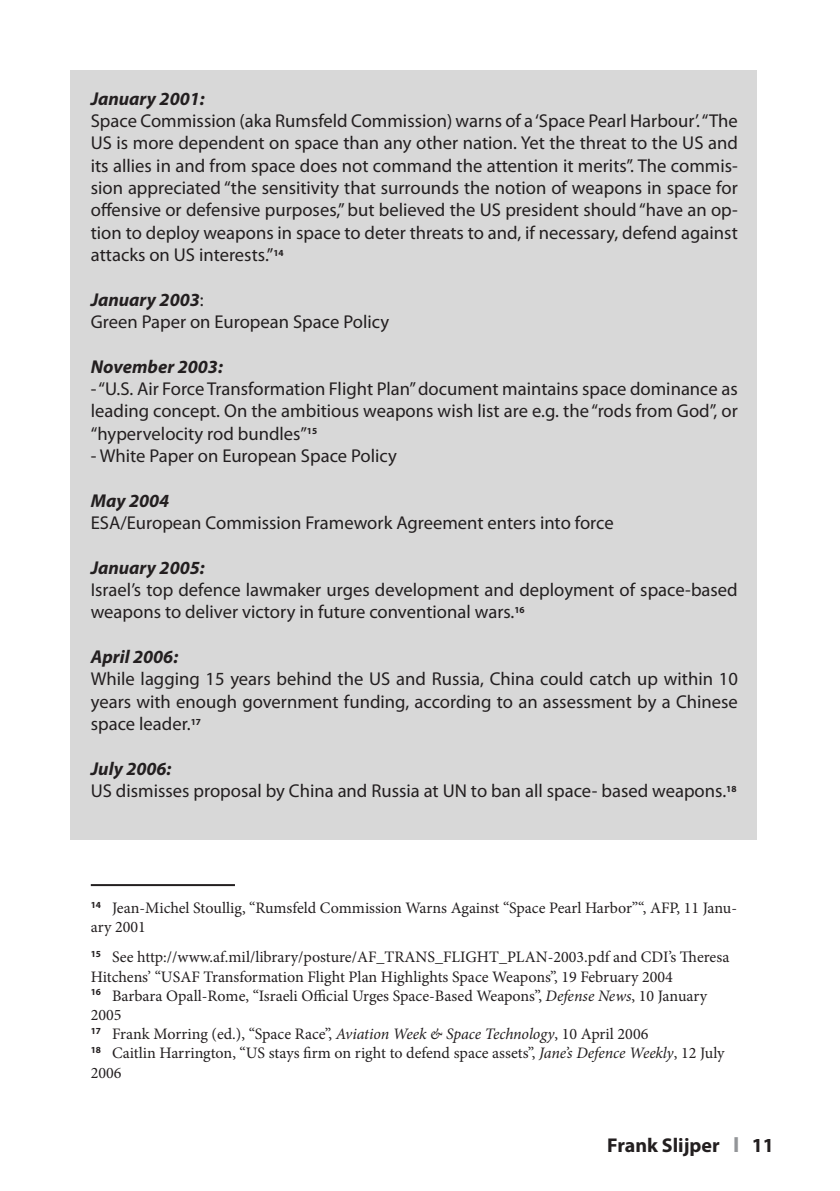
<style>
.page{position:relative;width:840px;height:1191px;background:#fff}
.page>*{position:absolute;margin:0;border:0;box-sizing:border-box;transform-origin:0 0}
.t1{font:700 20px "Myriad Pro";color:#231f20}
.t2{font:18.6px/22.4px "Myriad Pro";color:#231f20;text-align:justify}
.t3{font:italic 700 18.6px "Myriad Pro";color:#231f20}
.t4{font:16px/19.2px "Minion Pro";color:#231f20}
.s1{font-weight:700;font-style:italic}
.s2{font-style:italic}
.s3{font-size:22px;color:#939598}
</style>
<div class="page">
<div style="left:70px;top:70px;width:685px;height:769px;background:#d8d8d8"></div>
<hr style="left:91px;top:884px;width:144px;height:2px;background:#231f20">
<p class="t3" style="left:91px;top:86px;width:115px">January 2001:</p>
<p class="t2" style="left:91px;top:109px;width:648px">Space Commission (aka Rumsfeld Commission) warns of a ‘Space Pearl Harbour’. “The US is more dependent on space than any other nation. Yet the threat to the US and its allies in and from space does not command the attention it merits”. The commis&shy;sion appreciated “the sensitivity that surrounds the notion of weapons in space for offensive or defensive purposes,” but believed the US president should “have an op&shy;tion to deploy weapons in space to deter threats to and, if necessary, defend against attacks on US interests.”<sup>14</sup></p>
<p class="t2" style="left:91px;top:288px;width:300px"><span class="s1">January 2003</span>:<br>Green Paper on European Space Policy</p>
<p class="t3" style="left:91px;top:354px;width:133px">November 2003:</p>
<p class="t2" style="left:91px;top:377px;width:648px">- “U.S. Air Force Transformation Flight Plan” document maintains space dominance as leading concept. On the ambitious weapons wish list are e.g. the “rods from God”, or “hypervelocity rod bundles”<sup>15</sup></p>
<p class="t2" style="left:91px;top:444px;width:307px">- White Paper on European Space Policy</p>
<p class="t3" style="left:91px;top:488px;width:80px">May 2004</p>
<p class="t2" style="left:91px;top:511px;width:524px">ESA/European Commission Framework Agreement enters into force</p>
<p class="t3" style="left:91px;top:555px;width:115px">January 2005:</p>
<p class="t2" style="left:91px;top:578px;width:648px">Israel’s top defence lawmaker urges development and deployment of space-based weapons to deliver victory in future conventional wars.<sup>16</sup></p>
<p class="t3" style="left:91px;top:644px;width:89px">April 2006:</p>
<p class="t2" style="left:91px;top:667px;width:648px">While lagging 15 years behind the US and Russia, China could catch up within 10 years with enough government funding, according to an assessment by a Chinese space leader.<sup>17</sup></p>
<p class="t2" style="left:91px;top:757px;width:646px"><span class="s1">July 2006:<br></span>US dismisses proposal by China and Russia at UN to ban all space- based weapons.<sup>18</sup></p>
<p class="t4" style="left:91px;top:898px;width:647px"><sup>14</sup> Jean-Michel Stoullig, “Rumsfeld Commission Warns Against “Space Pearl Harbor”“, AFP, 11 Janu&shy;ary 2001</p>
<p class="t4" style="left:91px;top:947px;width:639px"><sup>15</sup> See http://www.af.mil/library/posture/AF_TRANS_FLIGHT_PLAN-2003.pdf and CDI’s Theresa Hitchens’ “USAF Transformation Flight Plan Highlights Space Weapons”, 19 February 2004<br><sup>16</sup> Barbara Opall-Rome, “Israeli Official Urges Space-Based Weapons”, <span class="s2">Defense News</span>, 10 January 2005<br><sup>17</sup> Frank Morring (ed.), “Space Race”, <span class="s2">Aviation Week &amp; Space Technology</span>, 10 April 2006<br><sup>18</sup> Caitlin Harrington, “US stays firm on right to defend space assets”, <span class="s2">Jane’s Defence Weekly</span>, 12 July 2006</p>
<p class="t1" style="left:607px;top:1132px;width:168px">Frank Slijper <span class="s3">I</span> 11</p>
</div>
